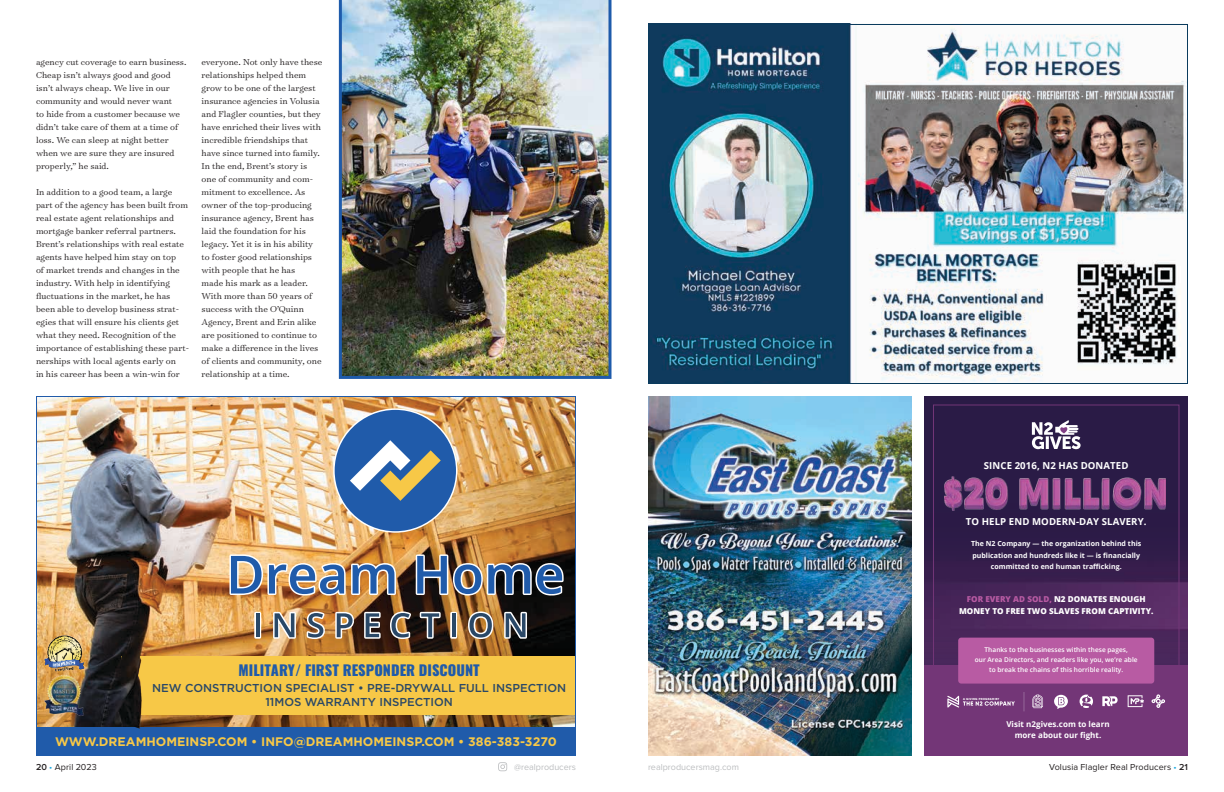
<style>
.page{position:relative;width:1224px;height:792px;background:#fff}
.page>*{position:absolute;margin:0;border:0;box-sizing:border-box;transform-origin:0 0}
.t1{font:800 14.3px "Oswald";color:#205baa}
.t2{font:700 12.4px "Gotham";color:#f7c847}
.t3{font:500 11.5px/13.7px "Gotham";color:#2a4867;text-align:center}
.t4{font:300 9.8px/13px "Surveyor Text";color:#231f20}
.t5{font:700 9.6px "Open Sans";letter-spacing:.01em;color:#fff}
.t6{font:9px "Proxima Nova";letter-spacing:.01em;color:#231f20}
.t7{font:9px "Proxima Nova";color:#bcbec0}
.t8{font:800 8.1px/12.3px "Open Sans";letter-spacing:.005em;color:#fff;text-align:center}
.t9{font:700 8px/11.3px "Open Sans";letter-spacing:.005em;color:#fff;text-align:center}
.t10{font:700 7px/11.4px "Open Sans";letter-spacing:.005em;color:#fff;text-align:center}
.t11{font:600 6.5px/10.3px "Open Sans";letter-spacing:.005em;color:#fff;text-align:center}
.t12{font:800 2.9px "Qanelas Soft";letter-spacing:.08em;color:#fff}
.s1{color:#b85ba3}
.s2{font-weight:600}
.s3{color:#19a8e0}
</style>
<div class="page">
<svg style="left:498px;top:762px;width:9px;height:9px"></svg>
<img style="left:36px;top:396px;width:540px;height:360px">
<svg style="left:333px;top:408px;width:124px;height:125px"></svg>
<div style="left:254px;top:612px;width:7px;height:27px;border:3px solid #fff"></div>
<div style="left:450px;top:612px;width:7px;height:27px;border:3px solid #fff"></div>
<div style="left:335px;top:410px;width:121px;height:121px;background:#205baa;border-radius:50%"></div>
<svg style="left:350px;top:440px;width:91px;height:61px"></svg>
<img style="left:228px;top:553px;width:170px;height:45px">
<img style="left:414px;top:553px;width:151px;height:44px">
<hr style="left:256px;top:613px;width:4px;height:24px;background:#2a4867">
<svg style="left:272px;top:610px;width:25px;height:30px"></svg>
<svg style="left:305px;top:609px;width:22px;height:32px"></svg>
<svg style="left:334px;top:610px;width:22px;height:30px"></svg>
<svg style="left:363px;top:610px;width:19px;height:30px"></svg>
<svg style="left:388px;top:609px;width:54px;height:32px;background:#594e48"></svg>
<hr style="left:452px;top:613px;width:4px;height:24px;background:#2a4867">
<svg style="left:466px;top:610px;width:29px;height:31px"></svg>
<svg style="left:503px;top:610px;width:26px;height:30px"></svg>
<img style="left:339px;top:0;width:273px;height:379px">
<img style="left:648px;top:24px;width:540px;height:360px">
<img style="left:648px;top:396px;width:264px;height:360px">
<div style="left:924px;top:396px;width:264px;height:360px;background:#2a1b46"></div>
<img style="left:924px;top:504px;width:264px;height:162px">
<div style="left:924px;top:666px;width:264px;height:90px;background:#733677"></div>
<svg style="left:947px;top:696px;width:68px;height:12px"></svg>
<svg style="left:1024px;top:692px;width:1px;height:19px"></svg>
<svg style="left:1128px;top:695px;width:16px;height:12px"></svg>
<svg style="left:1102px;top:696px;width:16px;height:10px"></svg>
<svg style="left:1032px;top:695px;width:11px;height:13px"></svg>
<svg style="left:1152px;top:694px;width:13px;height:14px"></svg>
<svg style="left:1054px;top:695px;width:14px;height:14px"></svg>
<svg style="left:1080px;top:695px;width:13px;height:13px"></svg>
<div style="left:958px;top:638px;width:196px;height:46px;background:#b85ba3;border-radius:3px"></div>
<svg style="left:1032px;top:420px;width:49px;height:29px"></svg>
<div style="left:933px;top:405px;width:246px;height:342px;border:1px solid #733677"></div>
<img style="left:945px;top:476px;width:221px;height:34px">
<p class="t4" style="left:36px;top:55px;width:152px">agency cut coverage to earn business.<br>Cheap isn’t always good and good isn’t always cheap. We live in our community and would never want<br>to hide from a customer because we didn’t take care of them at a time of loss. We can sleep at night better when we are sure they are insured properly,” he said.</p>
<p class="t4" style="left:36px;top:185px;width:155px">In addition to a good team, a large part of the agency has been built from real estate agent relationships and mortgage banker referral partners.<br>Brent’s relationships with real estate agents have helped him stay on top<br>of market trends and changes in the industry. With help in identifying fluctuations in the market, he has been able to develop business strat&shy;egies that will ensure his clients get what they need. Recognition of the importance of establishing these part&shy;nerships with local agents early on<br>in his career has been a win-win for</p>
<p class="t4" style="left:202px;top:55px;width:122px">everyone. Not only have these relationships helped them grow to be one of the largest insurance agencies in Volusia and Flagler counties, but they have enriched their lives with incredible friendships that have since turned into family.<br>In the end, Brent’s story is one of community and com&shy;mitment to excellence. As owner of the top-producing insurance agency, Brent has laid the foundation for his legacy. Yet it is in his ability to foster good relationships with people that he has<br>made his mark as a leader.<br>With more than 50 years of success with the O’Quinn<br>Agency, Brent and Erin alike are positioned to continue to make a difference in the lives of clients and community, one relationship at a time.</p>
<h1 class="t1" style="left:239px;top:660px;width:243px">MILITARY/ FIRST RESPONDER DISCOUNT</h1>
<p class="t3" style="left:152px;top:681px;width:415px">NEW CONSTRUCTION SPECIALIST • PRE-DRYWALL FULL INSPECTION<br>11MOS WARRANTY INSPECTION</p>
<p class="t2" style="left:55px;top:733px;width:503px">WWW.DREAMHOMEINSP.COM • INFO@DREAMHOMEINSP.COM • 386-383-3270</p>
<p class="t5" style="left:984px;top:459px;width:146px">SINCE 2016, N2 HAS DONATED</p>
<p class="t5" style="left:966px;top:515px;width:182px">TO HELP END MODERN-DAY SLAVERY.</p>
<p class="t10" style="left:971px;top:538px;width:172px">The N2 Company ― the organization behind this publication and hundreds like it ― is financially committed to end human trafficking.</p>
<p class="t8" style="left:959px;top:593px;width:196px"><span class="s1">FOR EVERY AD SOLD,</span> N2 DONATES ENOUGH<br>MONEY TO FREE TWO SLAVES FROM CAPTIVITY.</p>
<p class="t11" style="left:975px;top:644px;width:164px">Thanks to the businesses within these pages,<br>our Area Directors, and readers like you, we’re able to break the chains of this horrible reality.</p>
<p class="t12" style="left:963px;top:697px;width:38px">A GIVING PROGRAM BY</p>
<p class="t9" style="left:1006px;top:718px;width:105px">Visit n2gives.com to learn more about our fight.</p>
<p class="t6" style="left:36px;top:762px;width:62px"><span class="s2">20</span> <span class="s3">•</span> April 2023</p>
<p class="t7" style="left:514px;top:762px;width:63px">@realproducers</p>
<p class="t7" style="left:648px;top:762px;width:92px">realproducersmag.com</p>
<p class="t6" style="left:1049px;top:762px;width:140px">Volusia Flagler Real Producers <span class="s3">•</span> <span class="s2">21</span></p>
</div>
